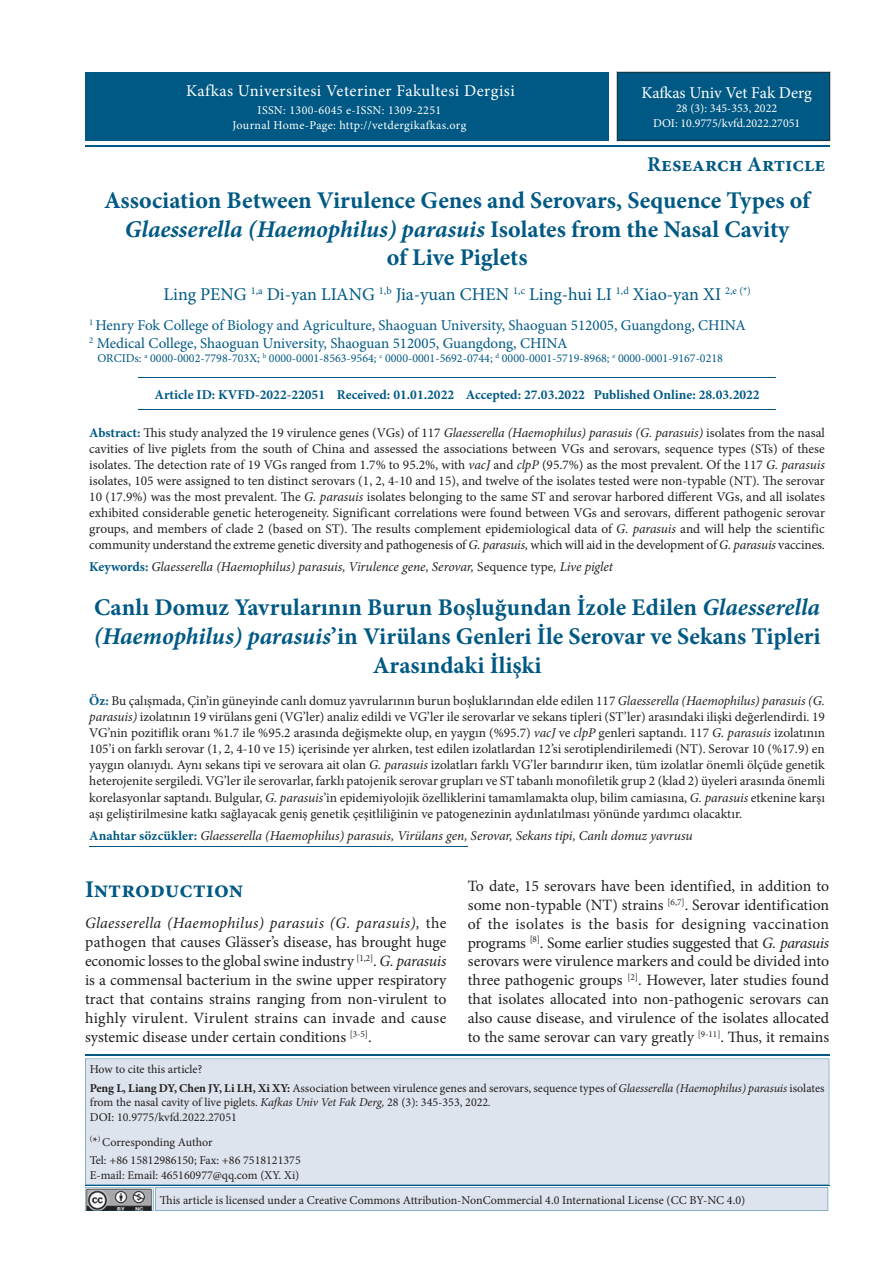
<style>
.page{position:relative;width:893px;height:1263px;background:#fff}
.page>*{position:absolute;margin:0;border:0;box-sizing:border-box;transform-origin:0 0}
.t1{font:700 24px/28.8px "Minion Pro";color:#005984;text-align:center}
.t2{font:700 21px "Minion Pro";color:#005984}
.t3{font:18px "Minion Pro";color:#005984}
.t4{font:16.5px "Minion Pro";letter-spacing:.025em;color:#fff}
.t5{font:16.5px "Minion Pro";letter-spacing:-.005em;color:#fff}
.t6{font:15.75px/18.9px "Minion Pro";color:#231f20;text-align:justify}
.t7{font:15px/18px "Minion Pro";color:#005984}
.t8{font:italic 13.5px "Minion Pro";letter-spacing:-.005em;color:#231f20}
.t9{font:700 13.5px "Minion Pro";color:#005984}
.t10{font:13.35px/16px "Minion Pro";letter-spacing:-.01em;color:#231f20;text-align:justify}
.t11{font:12px/18.6px "Minion Pro";color:#231f20}
.t12{font:12px "Minion Pro";color:#005984}
.t13{font:12px/14.2px "Minion Pro";letter-spacing:.02em;color:#fff;text-align:center}
.t14{font:12px/14.4px "Minion Pro";color:#fff;text-align:center}
.s1{font-style:italic}
.s2{font-weight:700;color:#005984}
.s3{font-weight:700;font-style:normal;color:#005984}
.s4{font-style:normal;font-size:13.35px}
.s5{font-weight:700}
.s6{font-size:13.5px}
</style>
<div class="page">
<div style="left:85px;top:1059px;width:744px;height:125px;background:#dee4ed"></div>
<hr style="left:85px;top:1054px;width:744px;height:2px;background:#005984">
<hr style="left:85px;top:145px;width:744px;height:2px;background:#005984">
<hr style="left:138px;top:378px;width:638px;height:1px;background:#005984">
<hr style="left:138px;top:410px;width:638px;height:1px;background:#005984">
<hr style="left:89px;top:846px;width:379px;height:1px;background:#005984">
<div style="left:616px;top:72px;width:214px;height:69px;background:#005984"></div>
<div style="left:86px;top:72px;width:523px;height:68px;background:#005984"></div>
<svg style="left:85px;top:1187px;width:743px;height:24px;background:#d0d8e1"></svg>
<hr style="left:85px;top:1186px;width:744px;height:1px;background:#005984">
<p class="t4" style="left:186px;top:80px;width:330px">Kafkas Universitesi Veteriner Fakultesi Dergisi</p>
<p class="t13" style="left:233px;top:104px;width:235px">ISSN: 1300-6045 e-ISSN: 1309-2251<br>Journal Home-Page: http://vetdergikafkas.org</p>
<p class="t5" style="left:641px;top:82px;width:172px">Kafkas Univ Vet Fak Derg</p>
<p class="t14" style="left:653px;top:101px;width:149px">28 (3): 345-353, 2022<br>DOI: 10.9775/kvfd.2022.27051</p>
<h2 class="t2" style="left:647px;top:149px;width:180px">Research Article</h2>
<h1 class="t1" style="left:104px;top:185px;width:709px">Association Between Virulence Genes and Serovars, Sequence Types of<br><span class="s1">Glaesserella (Haemophilus) parasuis</span> Isolates from the Nasal Cavity<br>of Live Piglets</h1>
<h3 class="t3" style="left:163px;top:282px;width:589px">Ling PENG <sup>1,a</sup> Di-yan LIANG <sup>1,b</sup> Jia-yuan CHEN <sup>1,c</sup> Ling-hui LI <sup>1,d</sup> Xiao-yan XI <sup>2,e</sup> <sup>(*)</sup></h3>
<p class="t7" style="left:89px;top:316px;width:658px"><sup>1</sup> Henry Fok College of Biology and Agriculture, Shaoguan University, Shaoguan 512005, Guangdong, CHINA<br><sup>2</sup> Medical College, Shaoguan University, Shaoguan 512005, Guangdong, CHINA</p>
<p class="t12" style="left:97px;top:350px;width:627px">ORCIDs: <sup>a</sup> 0000-0002-7798-703X; <sup>b</sup> 0000-0001-8563-9564; <sup>c</sup> 0000-0001-5692-0744; <sup>d</sup> 0000-0001-5719-8968; <sup>e</sup> 0000-0001-9167-0218</p>
<p class="t9" style="left:155px;top:385px;width:607px">Article ID: KVFD-2022-22051 Received: 01.01.2022 Accepted: 27.03.2022 Published Online: 28.03.2022</p>
<p class="t10" style="left:89px;top:424px;width:737px"><span class="s2">Abstract:</span> This study analyzed the 19 virulence genes (VGs) of 117 <span class="s1">Glaesserella (Haemophilus) parasuis (G. parasuis)</span> isolates from the nasal cavities of live piglets from the south of China and assessed the associations between VGs and serovars, sequence types (STs) of these isolates. The detection rate of 19 VGs ranged from 1.7% to 95.2%, with <span class="s1">vacJ</span> and <span class="s1">clpP</span> (95.7%) as the most prevalent. Of the 117 <span class="s1">G. parasuis </span>isolates, 105 were assigned to ten distinct serovars (1, 2, 4-10 and 15), and twelve of the isolates tested were non-typable (NT). The serovar 10 (17.9%) was the most prevalent. The <span class="s1">G. parasuis</span> isolates belonging to the same ST and serovar harbored different VGs, and all isolates exhibited considerable genetic heterogeneity. Significant correlations were found between VGs and serovars, different pathogenic serovar groups, and members of clade 2 (based on ST). The results complement epidemiological data of <span class="s1">G. parasuis</span> and will help the scientific community understand the extreme genetic diversity and pathogenesis of <span class="s1">G. parasuis,</span> which will aid in the development of <span class="s1">G. parasuis</span> vaccines.</p>
<p class="t8" style="left:89px;top:558px;width:525px"><span class="s3">Keywords:</span> Glaesserella (Haemophilus) parasuis, Virulence gene, Serovar, <span class="s4">Sequence type</span>, Live piglet</p>
<h1 class="t1" style="left:94px;top:593px;width:728px">Canlı Domuz Yavrularının Burun Boşluğundan İzole Edilen <span class="s1">Glaesserella (Haemophilus) parasuis</span>’in Virülans Genleri İle Serovar ve Sekans Tipleri<br>Arasındaki İlişki</h1>
<p class="t10" style="left:89px;top:693px;width:737px"><span class="s2">Öz:</span> Bu çalışmada, Çin’in güneyinde canlı domuz yavrularının burun boşluklarından elde edilen 117 <span class="s1">Glaesserella (Haemophilus) parasuis (G. parasuis)</span> izolatının 19 virülans geni (VG’ler) analiz edildi ve VG’ler ile serovarlar ve sekans tipleri (ST’ler) arasındaki ilişki değerlendirdi. 19<br>VG’nin pozitiflik oranı %1.7 ile %95.2 arasında değişmekte olup, en yaygın (%95.7) <span class="s1">vacJ</span> ve <span class="s1">clpP</span> genleri saptandı. 117 <span class="s1">G. parasuis</span> izolatının 105’i on farklı serovar (1, 2, 4-10 ve 15) içerisinde yer alırken, test edilen izolatlardan 12’si serotiplendirilemedi (NT). Serovar 10 (%17.9) en yaygın olanıydı. Aynı sekans tipi ve serovara ait olan <span class="s1">G. parasuis</span> izolatları farklı VG’ler barındırır iken, tüm izolatlar önemli ölçüde genetik heterojenite sergiledi. VG’ler ile serovarlar, farklı patojenik serovar grupları ve ST tabanlı monofiletik grup 2 (klad 2) üyeleri arasında önemli korelasyonlar saptandı. Bulgular, <span class="s1">G. parasuis</span>’in epidemiyolojik özelliklerini tamamlamakta olup, bilim camiasına, <span class="s1">G. parasuis</span> etkenine karşı aşı geliştirilmesine katkı sağlayacak geniş genetik çeşitliliğinin ve patogenezinin aydınlatılması yönünde yardımcı olacaktır.</p>
<p class="t8" style="left:89px;top:827px;width:605px"><span class="s3">Anahtar sözcükler:</span> Glaesserella (Haemophilus) parasuis, Virülans gen, Serovar, Sekans tipi, Canlı domuz yavrusu</p>
<h1 class="t1" style="left:85px;top:874px;width:160px">Introduction</h1>
<p class="t6" style="left:85px;top:914px;width:363px"><span class="s1">Glaesserella (Haemophilus) parasuis (G. parasuis),</span> the pathogen that causes Glässer’s disease, has brought huge economic losses to the global swine industry <sup>[1,2]</sup>. <span class="s1">G. parasuis </span>is a commensal bacterium in the swine upper respiratory tract that contains strains ranging from non-virulent to highly virulent. Virulent strains can invade and cause systemic disease under certain conditions <sup>[3-5]</sup>.</p>
<p class="t6" style="left:468px;top:876px;width:363px">To date, 15 serovars have been identified, in addition to some non-typable (NT) strains <sup>[6,7]</sup>. Serovar identification of the isolates is the basis for designing vaccination programs <sup>[8]</sup>. Some earlier studies suggested that <span class="s1">G. parasuis </span>serovars were virulence markers and could be divided into three pathogenic groups <sup>[2]</sup>. However, later studies found that isolates allocated into non-pathogenic serovars can also cause disease, and virulence of the isolates allocated to the same serovar can vary greatly <sup>[9-11]</sup>. Thus, it remains</p>
<p class="t11" style="left:90px;top:1060px;width:736px">How to cite this article?<br><span class="s5">Peng L, Liang DY, Chen JY, Li LH, Xi XY:</span> Association between virulence genes and serovars, sequence types of <span class="s1">Glaesserella (Haemophilus) parasuis</span> isolates</p>
<p class="t11" style="left:90px;top:1095px;width:403px;line-height:14.4px">from the nasal cavity of live piglets. <span class="s1">Kafkas Univ Vet Fak Derg,</span> 28 (3): 345-353, 2022<span class="s1">.<br></span>DOI: 10.9775/kvfd.2022.27051</p>
<p class="t11" style="left:90px;top:1133px;width:213px"><sup>(</sup><span class="s6">*</span><sup>)</sup> Corresponding Author<br>Tel: +86 15812986150; Fax: +86 7518121375</p>
<p class="t11" style="left:90px;top:1166px;width:211px">E-mail: Email: 465160977@qq.com (XY. Xi)</p>
<p class="t11" style="left:160px;top:1190px;width:587px">This article is licensed under a Creative Commons Attribution-NonCommercial 4.0 International License (CC BY-NC 4.0)</p>
</div>
